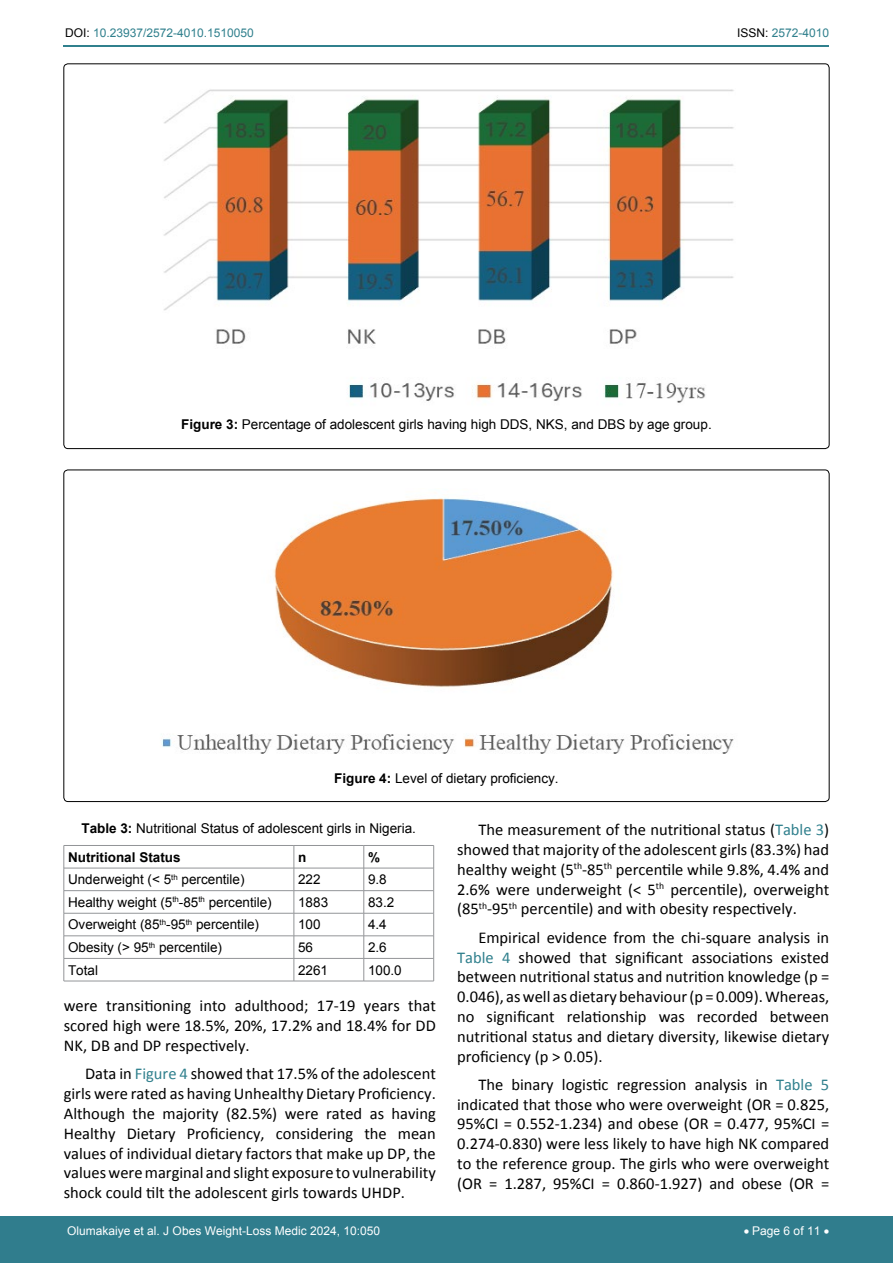
<style>
.page{position:relative;width:893px;height:1263px;background:#fff}
.page>*{position:absolute;margin:0;border:0;box-sizing:border-box;transform-origin:0 0}
.t1{font:16.5px/19.8px "Calibri";color:#000;text-align:justify}
.t2{font:13.5px/29px "Arial";color:#000}
.t3{font:700 13.5px "Arial";color:#000}
.t4{font:12px "Arial";color:#fff}
.t5{font:12px "Arial";color:#30808d}
.s1{color:#000}
.s2{font-weight:700}
.s3{color:#30808d}
</style>
<div class="page">
<hr style="left:64px;top:45px;width:765px;height:2px;background:#30808d">
<div style="left:0;top:1217px;width:893px;height:46px;background:#307d8d"></div>
<img style="left:164px;top:89px;width:570px;height:314px">
<img style="left:161px;top:498px;width:573px;height:256px">
<hr style="left:64px;top:845px;width:230px;height:1px;background:#939598">
<hr style="left:294px;top:845px;width:70px;height:1px;background:#939598">
<hr style="left:364px;top:845px;width:70px;height:1px;background:#939598">
<hr style="left:64px;top:868px;width:230px;height:1px;background:#939598">
<hr style="left:294px;top:868px;width:70px;height:1px;background:#939598">
<hr style="left:364px;top:868px;width:70px;height:1px;background:#939598">
<hr style="left:64px;top:890px;width:230px;height:1px;background:#939598">
<hr style="left:294px;top:890px;width:70px;height:1px;background:#939598">
<hr style="left:364px;top:890px;width:70px;height:1px;background:#939598">
<hr style="left:64px;top:913px;width:230px;height:1px;background:#939598">
<hr style="left:294px;top:913px;width:70px;height:1px;background:#939598">
<hr style="left:364px;top:913px;width:70px;height:1px;background:#939598">
<hr style="left:64px;top:935px;width:230px;height:1px;background:#939598">
<hr style="left:294px;top:935px;width:70px;height:1px;background:#939598">
<hr style="left:364px;top:935px;width:70px;height:1px;background:#939598">
<hr style="left:64px;top:958px;width:230px;height:1px;background:#939598">
<svg style="left:64px;top:846px;width:1px;height:135px"></svg>
<hr style="left:294px;top:958px;width:70px;height:1px;background:#939598">
<svg style="left:294px;top:846px;width:1px;height:135px"></svg>
<hr style="left:364px;top:958px;width:70px;height:1px;background:#939598">
<svg style="left:364px;top:846px;width:1px;height:135px"></svg>
<svg style="left:433px;top:845px;width:1px;height:136px"></svg>
<hr style="left:64px;top:981px;width:230px;height:1px;background:#939598">
<hr style="left:294px;top:981px;width:70px;height:1px;background:#939598">
<hr style="left:364px;top:981px;width:70px;height:1px;background:#939598">
<p class="t5" style="left:65px;top:25px;width:190px"><span class="s1">DOI:</span> 10.23937/2572-4010.1510050</p>
<p class="t5" style="left:737px;top:25px;width:94px"><span class="s1">ISSN:</span> 2572-4010</p>
<p class="t2" style="left:181px;top:410px;width:532px"><span class="s2">Figure 3:</span> Percentage of adolescent girls having high DDS, NKS, and DBS by age group.</p>
<p class="t2" style="left:334px;top:763px;width:226px"><span class="s2">Figure 4:</span> Level of dietary proficiency.</p>
<p class="t2" style="left:68px;top:814px;width:349px;text-indent:13px"><span class="s2">Table 3:</span> Nutritional Status of adolescent girls in Nigeria.<br><span class="s2">Nutritional Status</span></p>
<p class="t1" style="left:457px;top:820px;width:374px;text-indent:21px">The measurement of the nutritional status (<span class="s3">Table 3</span>) showed that majority of the adolescent girls (83.3%) had healthy weight (5<sup>th</sup>-85<sup>th</sup> percentile while 9.8%, 4.4% and 2.6% were underweight (&lt; 5<sup>th</sup> percentile), overweight (85<sup>th</sup>-95<sup>th</sup> percentile) and with obesity respectively.</p>
<p class="t1" style="left:457px;top:927px;width:374px;text-indent:21px">Empirical evidence from the chi-square analysis in <span class="s3">Table 4</span> showed that significant associations existed between nutritional status and nutrition knowledge (p = 0.046), as well as dietary behaviour (p = 0.009). Whereas, no significant relationship was recorded between nutritional status and dietary diversity, likewise dietary proficiency (p &gt; 0.05).</p>
<p class="t1" style="left:457px;top:1074px;width:374px;text-indent:21px">The binary logistic regression analysis in <span class="s3">Table 5 </span>indicated that those who were overweight (OR = 0.825, 95%CI = 0.552-1.234) and obese (OR = 0.477, 95%CI = 0.274-0.830) were less likely to have high NK compared to the reference group. The girls who were overweight (OR = 1.287, 95%CI = 0.860-1.927) and obese (OR =</p>
<p class="t3" style="left:298px;top:848px;width:10px">n</p>
<p class="t3" style="left:368px;top:848px;width:14px">%</p>
<p class="t2" style="left:68px;top:865px;width:178px">Underweight (&lt; 5<sup>th</sup> percentile)</p>
<p class="t2" style="left:298px;top:865px;width:24px">222</p>
<p class="t2" style="left:368px;top:865px;width:20px">9.8</p>
<p class="t2" style="left:68px;top:888px;width:205px">Healthy weight (5<sup>th</sup>-85<sup>th</sup> percentile)</p>
<p class="t2" style="left:298px;top:888px;width:32px">1883</p>
<p class="t2" style="left:368px;top:888px;width:28px">83.2</p>
<p class="t2" style="left:68px;top:910px;width:192px">Overweight (85<sup>th</sup>-95<sup>th</sup> percentile)</p>
<p class="t2" style="left:298px;top:910px;width:24px">100</p>
<p class="t2" style="left:368px;top:910px;width:20px">4.4</p>
<p class="t2" style="left:68px;top:933px;width:155px">Obesity (&gt; 95<sup>th</sup> percentile)</p>
<p class="t2" style="left:298px;top:933px;width:17px">56</p>
<p class="t2" style="left:368px;top:933px;width:20px">2.6</p>
<p class="t2" style="left:68px;top:955px;width:32px">Total</p>
<p class="t2" style="left:298px;top:955px;width:32px">2261</p>
<p class="t2" style="left:368px;top:955px;width:35px">100.0</p>
<p class="t1" style="left:64px;top:996px;width:374px">were transitioning into adulthood; 17-19 years that scored high were 18.5%, 20%, 17.2% and 18.4% for DD NK, DB and DP respectively.</p>
<p class="t1" style="left:64px;top:1064px;width:374px;text-indent:21px">Data in <span class="s3">Figure 4</span> showed that 17.5% of the adolescent girls were rated as having Unhealthy Dietary Proficiency.<br>Although the majority (82.5%) were rated as having Healthy Dietary Proficiency, considering the mean values of individual dietary factors that make up DP, the values were marginal and slight exposure to vulnerability shock could tilt the adolescent girls towards UHDP.</p>
<p class="t4" style="left:67px;top:1223px;width:314px">Olumakaiye et al. J Obes Weight-Loss Medic 2024, 10:050</p>
<p class="t4" style="left:744px;top:1223px;width:87px">• Page 6 of 11 •</p>
</div>
